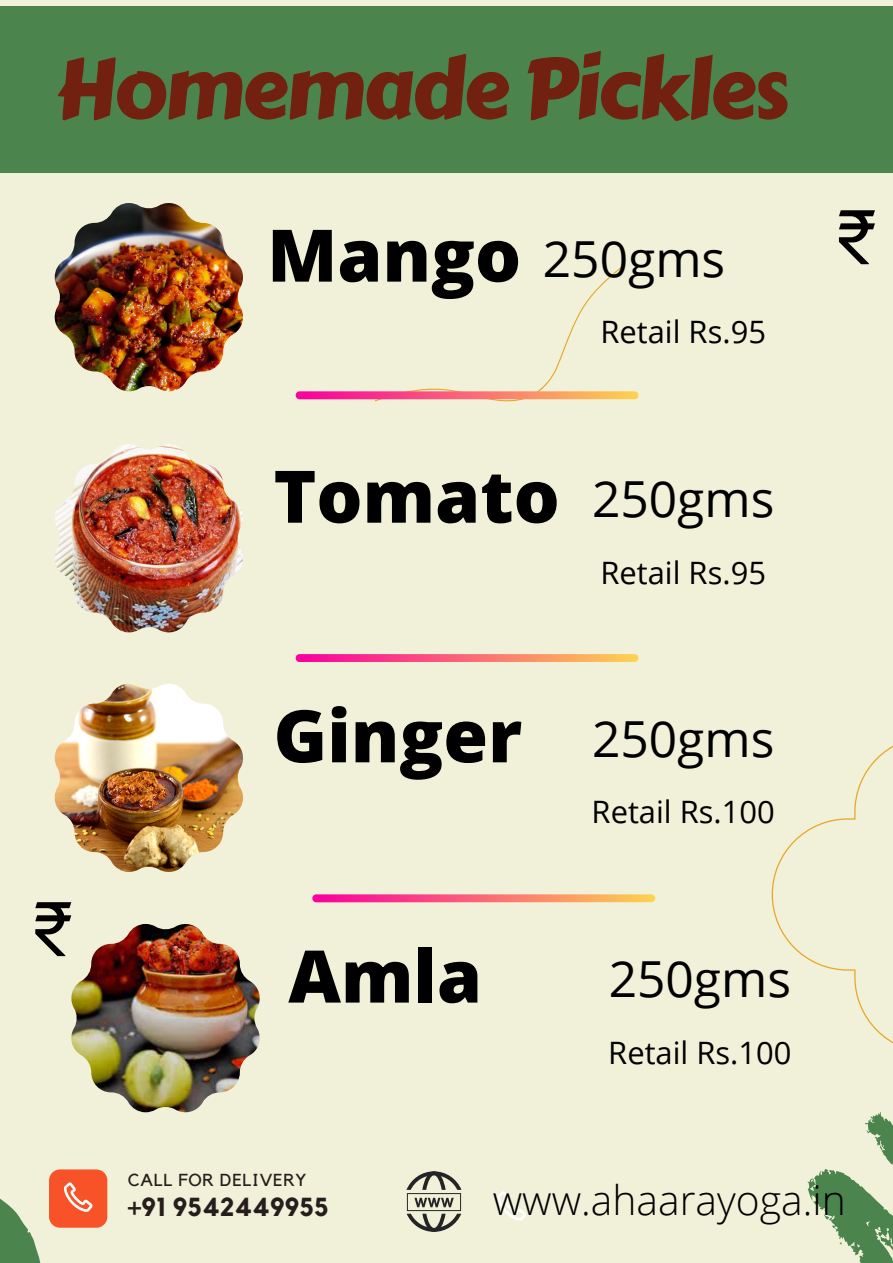
<style>
.page{position:relative;width:893px;height:1263px;background:#f1f1d9}
.page>*{position:absolute;margin:0;border:0;box-sizing:border-box;transform-origin:0 0}
.t1{font:83.62px "Carter One";letter-spacing:-.03em;color:#722010}
.t2{font:800 72.45px "Open Sans";color:#000}
.t3{font:49.65px "Open Sans";color:#000}
.t4{font:300 40.8px "Open Sans";color:#000}
.t5{font:30.9px "Open Sans";color:#000}
.t6{font:700 26.03px "Kollektif";color:#261e1c}
.t7{font:17.33px "Kollektif";letter-spacing:.045em;color:#261e1c}
</style>
<div class="page">
<div style="left:0;top:6px;width:893px;height:166px;background:#4c844d"></div>
<svg style="left:375px;top:265px;width:264px;height:137px"></svg>
<svg style="left:771px;top:745px;width:122px;height:299px"></svg>
<img style="left:55px;top:203px;width:188px;height:188px">
<svg style="left:839px;top:210px;width:36px;height:54px"></svg>
<svg style="left:296px;top:654px;width:342px;height:8px;background:#fa6978"></svg>
<img style="left:55px;top:444px;width:188px;height:188px">
<svg style="left:35px;top:902px;width:36px;height:54px"></svg>
<img style="left:55px;top:684px;width:188px;height:188px">
<svg style="left:296px;top:391px;width:342px;height:8px;background:#f96d7b"></svg>
<svg style="left:312px;top:894px;width:343px;height:8px;background:#f96e7b"></svg>
<img style="left:71px;top:924px;width:189px;height:188px">
<svg style="left:807px;top:1112px;width:86px;height:151px"></svg>
<svg style="left:0;top:1198px;width:41px;height:65px"></svg>
<div style="left:49px;top:1169px;width:58px;height:59px;background:#f85328;border-radius:11px"></div>
<svg style="left:64px;top:1182px;width:29px;height:30px"></svg>
<svg style="left:497px;top:1191px;width:29px;height:30px"></svg>
<svg style="left:406px;top:1171px;width:55px;height:60px"></svg>
<p class="t1" style="left:55px;top:25px;width:735px">Homemade Pickles</p>
<p class="t2" style="left:267px;top:204px;width:255px">Mango</p>
<p class="t3" style="left:543px;top:224px;width:184px">250gms</p>
<p class="t5" style="left:600px;top:310px;width:167px">Retail Rs.95</p>
<p class="t2" style="left:273px;top:445px;width:288px">Tomato</p>
<p class="t3" style="left:592px;top:464px;width:184px">250gms</p>
<p class="t5" style="left:600px;top:551px;width:167px">Retail Rs.95</p>
<p class="t2" style="left:273px;top:685px;width:250px">Ginger</p>
<p class="t2" style="left:288px;top:925px;width:195px">Amla</p>
<p class="t3" style="left:592px;top:703px;width:184px">250gms</p>
<p class="t5" style="left:591px;top:790px;width:185px">Retail Rs.100</p>
<p class="t3" style="left:609px;top:944px;width:184px">250gms</p>
<p class="t5" style="left:608px;top:1031px;width:185px">Retail Rs.100</p>
<p class="t7" style="left:128px;top:1172px;width:180px">CALL FOR DELIVERY</p>
<p class="t6" style="left:128px;top:1194px;width:202px">+91 9542449955</p>
<p class="t4" style="left:493px;top:1171px;width:354px">www.ahaarayoga.in</p>
</div>
